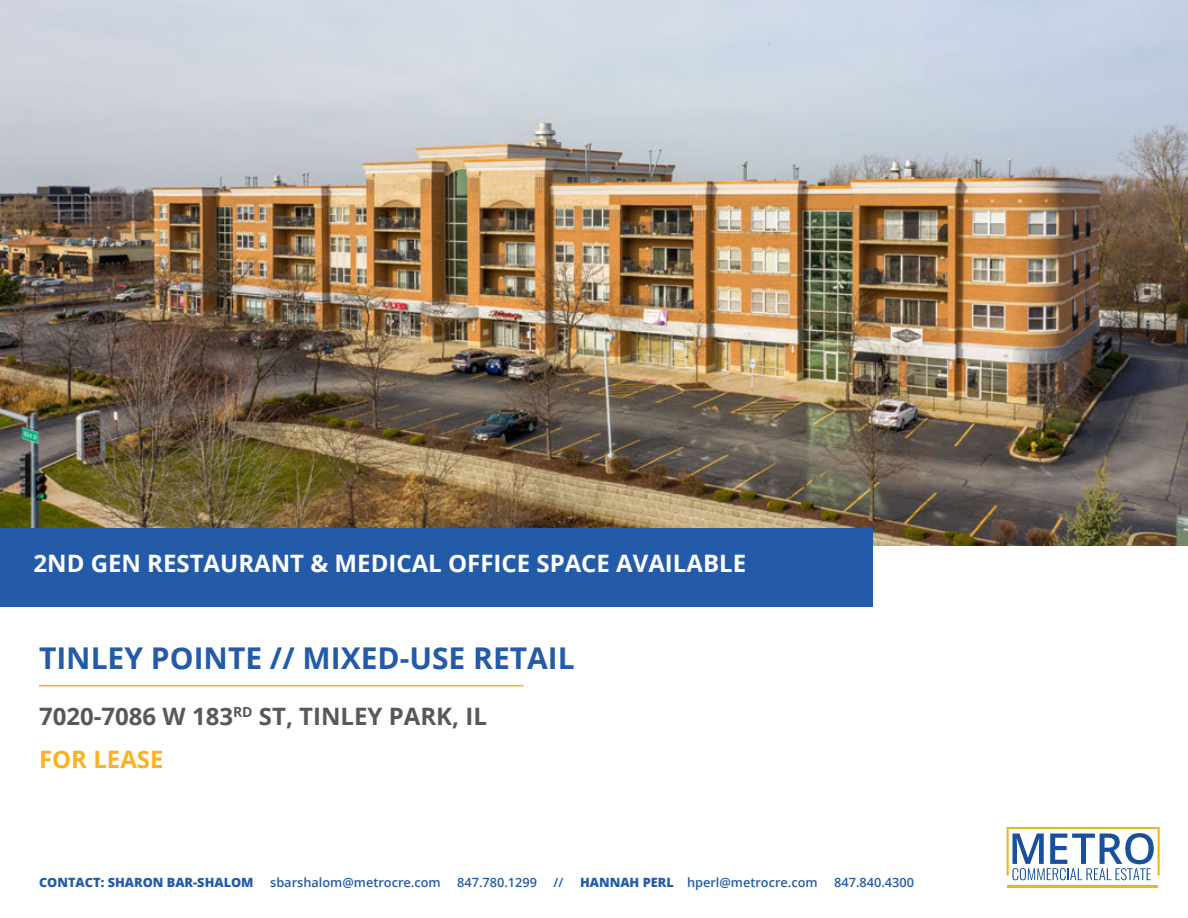
<style>
.page{position:relative;width:1188px;height:918px;background:#fff}
.page>*{position:absolute;margin:0;border:0;box-sizing:border-box;transform-origin:0 0}
.t1{font:700 30px "Open Sans";color:#245ba8}
.t2{font:700 24px "Open Sans";color:#fff}
.t3{font:700 24px "Open Sans";color:#58585b}
.t4{font:700 24px "Open Sans";color:#fcb122}
.t5{font:600 12.75px "Open Sans";color:#245ba8}
.t6{font:800 12.75px "Open Sans";color:#245ba8}
.s1{font-weight:800}
</style>
<div class="page">
<img style="left:0;top:0;width:1188px;height:545px">
<div style="left:0;top:528px;width:873px;height:79px;background:#245ba8"></div>
<hr style="left:39px;top:685px;width:485px;height:1px;background:#fcb122">
<hr style="left:1008px;top:885px;width:150px;height:2px;background:#ebb522">
<svg style="left:1007px;top:827px;width:153px;height:53px"></svg>
<p class="t2" style="left:33px;top:547px;width:714px">2ND GEN RESTAURANT &amp; MEDICAL OFFICE SPACE AVAILABLE</p>
<p class="t1" style="left:39px;top:637px;width:537px">TINLEY POINTE // MIXED-USE RETAIL</p>
<p class="t3" style="left:39px;top:699px;width:449px">7020-7086 W 183<sup>RD</sup> ST, TINLEY PARK, IL</p>
<p class="t4" style="left:39px;top:742px;width:126px">FOR LEASE</p>
<p class="t6" style="left:39px;top:873px;width:216px">CONTACT: SHARON BAR-SHALOM</p>
<p class="t5" style="left:270px;top:874px;width:172px">sbarshalom@metrocre.com</p>
<p class="t5" style="left:457px;top:874px;width:81px">847.780.1299</p>
<p class="t5" style="left:554px;top:874px;width:11px">//</p>
<p class="t5" style="left:580px;top:874px;width:239px"><span class="s1">HANNAH PERL</span> hperl@metrocre.com</p>
<p class="t5" style="left:834px;top:874px;width:81px">847.840.4300</p>
</div>
